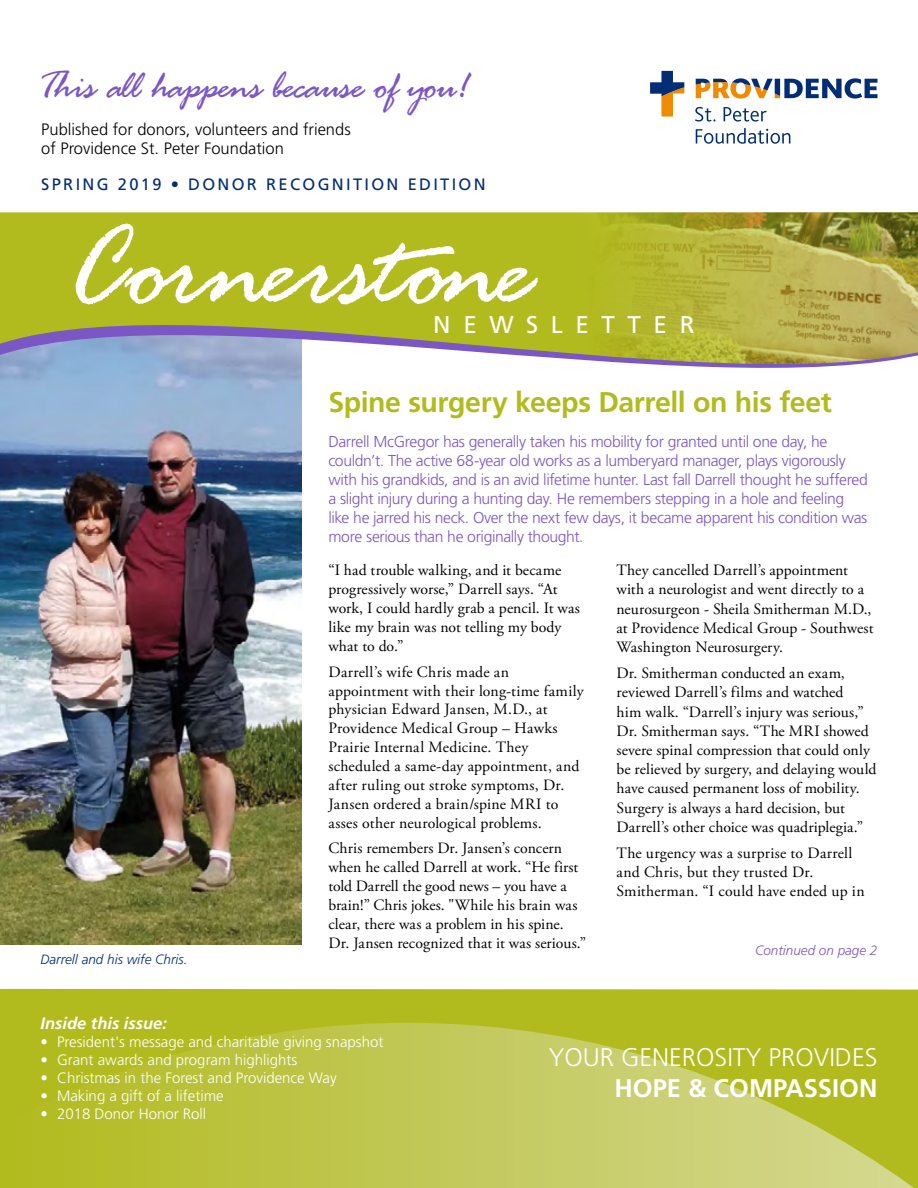
<style>
.page{position:relative;width:918px;height:1188px;background:#fff}
.page>*{position:absolute;margin:0;border:0;box-sizing:border-box;transform-origin:0 0}
.t1{font:122.55px "Rage Italic Com";letter-spacing:-.015em;color:#fff}
.t2{font:40.5px "Rage Italic Com";color:#7b57c5}
.t3{font:700 28.5px "Frutiger";letter-spacing:-.015em;color:#b2bb1e}
.t4{font:300 25.5px "Frutiger";color:#fff}
.t5{font:700 25.5px "Frutiger";color:#fff}
.t6{font:24.15px "Frutiger";letter-spacing:.52em;color:#fff}
.t7{font:300 16.5px/19.8px "Frutiger";color:#000}
.t8{font:16.5px "Frutiger";letter-spacing:.14em;color:#002d74}
.t9{font:italic 700 16.5px "Frutiger";color:#fff}
.t10{font:15.75px/18.9px "Adobe Garamond Pro";letter-spacing:.005em;color:#000}
.t11{font:300 15.75px/18.9px "Frutiger";letter-spacing:-.025em;color:#7b57c5}
.t12{font:300 15px "Frutiger";color:#fff}
.t13{font:italic 300 13.5px "Frutiger";color:#002d74}
.t14{font:italic 300 13.5px "Frutiger";color:#7b57c5}
</style>
<div class="page">
<img style="left:0;top:409px;width:301px;height:536px">
<div style="left:0;top:989px;width:918px;height:199px;background:#b2bb1e"></div>
<svg style="left:3px;top:1023px;width:911px;height:165px;background:#bdc446"></svg>
<svg style="left:650px;top:71px;width:228px;height:51px"></svg>
<svg style="left:696px;top:128px;width:94px;height:16px"></svg>
<svg style="left:0;top:212px;width:832px;height:194px;fill:#b2bb1e"></svg>
<img style="left:586px;top:212px;width:332px;height:154px">
<h2 class="t2" style="left:40px;top:64px;width:430px">This all happens because of you!</h2>
<p class="t7" style="left:41px;top:119px;width:311px">Published for donors, volunteers and friends of Providence St. Peter Foundation</p>
<p class="t8" style="left:41px;top:175px;width:446px">SPRING 2019 • DONOR RECOGNITION EDITION</p>
<h1 class="t1" style="left:67px;top:201px;width:467px">Cornerstone</h1>
<h3 class="t6" style="left:433px;top:311px;width:263px">NEWSLETTER</h3>
<p class="t13" style="left:41px;top:952px;width:149px">Darrell and his wife Chris.</p>
<h3 class="t3" style="left:328px;top:385px;width:505px">Spine surgery keeps Darrell on his feet</h3>
<p class="t11" style="left:328px;top:433px;width:541px">Darrell McGregor has generally taken his mobility for granted until one day, he couldn’t. The active 68-year old works as a lumberyard manager, plays vigorously with his grandkids, and is an avid lifetime hunter. Last fall Darrell thought he suffered a slight injury during a hunting day. He remembers stepping in a hole and feeling like he jarred his neck. Over the next few days, it became apparent his condition was more serious than he originally thought.</p>
<p class="t10" style="left:617px;top:561px;width:259px">They cancelled Darrell’s appointment with a neurologist and went directly to a neurosurgeon - Sheila Smitherman M.D., at Providence Medical Group - Southwest Washington Neurosurgery.</p>
<p class="t10" style="left:617px;top:664px;width:261px">Dr. Smitherman conducted an exam, reviewed Darrell’s films and watched<br>him walk. “Darrell’s injury was serious,” Dr. Smitherman says. “The MRI showed severe spinal compression that could only be relieved by surgery, and delaying would have caused permanent loss of mobility.<br>Surgery is always a hard decision, but Darrell’s other choice was quadriplegia.”</p>
<p class="t10" style="left:617px;top:844px;width:250px">The urgency was a surprise to Darrell and Chris, but they trusted Dr.<br>Smitherman. “I could have ended up in</p>
<p class="t10" style="left:328px;top:561px;width:253px">“I had trouble walking, and it became progressively worse,” Darrell says. “At work, I could hardly grab a pencil. It was like my brain was not telling my body what to do.”</p>
<p class="t10" style="left:328px;top:663px;width:257px">Darrell’s wife Chris made an appointment with their long-time family physician Edward Jansen, M.D., at Providence Medical Group – Hawks Prairie Internal Medicine. They scheduled a same-day appointment, and after ruling out stroke symptoms, Dr.<br>Jansen ordered a brain/spine MRI to asses other neurological problems.</p>
<p class="t10" style="left:328px;top:840px;width:259px">Chris remembers Dr. Jansen’s concern when he called Darrell at work. “He first told Darrell the good news – you have a brain!” Chris jokes. "While his brain was clear, there was a problem in his spine.<br>Dr. Jansen recognized that it was serious.”</p>
<p class="t14" style="left:755px;top:942px;width:124px">Continued on page 2</p>
<p class="t9" style="left:40px;top:1014px;width:128px">Inside this issue:</p>
<p class="t12" style="left:40px;top:1034px;width:344px">• President's message and charitable giving snapshot</p>
<p class="t12" style="left:40px;top:1052px;width:258px">• Grant awards and program highlights</p>
<p class="t12" style="left:40px;top:1070px;width:298px">• Christmas in the Forest and Providence Way</p>
<p class="t12" style="left:40px;top:1088px;width:185px">• Making a gift of a lifetime</p>
<p class="t12" style="left:40px;top:1106px;width:167px">• 2018 Donor Honor Roll</p>
<h3 class="t4" style="left:549px;top:1043px;width:330px">YOUR GENEROSITY PROVIDES</h3>
<h3 class="t5" style="left:614px;top:1073px;width:265px">HOPE &amp; COMPASSION</h3>
</div>
